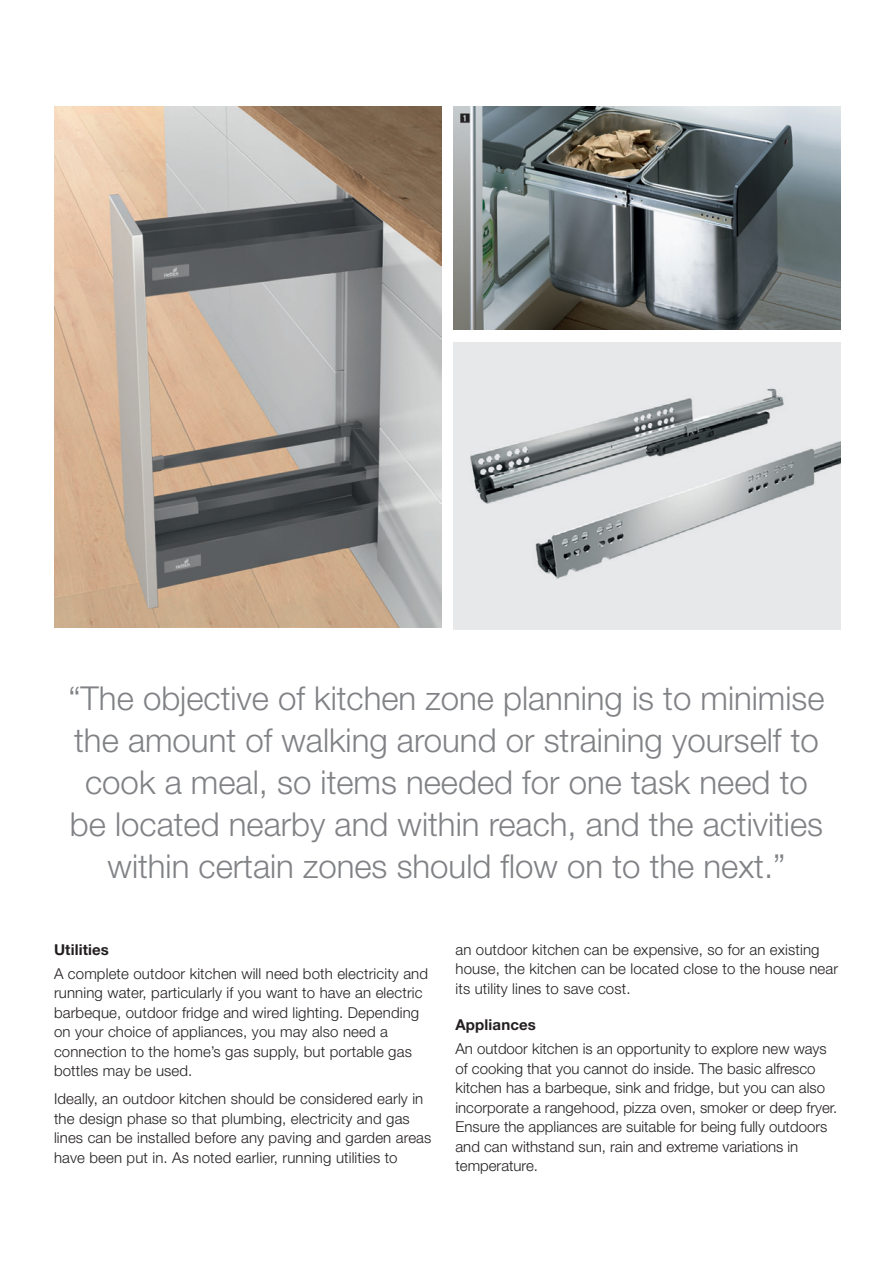
<style>
.page{position:relative;width:893px;height:1263px;background:#fff}
.page>*{position:absolute;margin:0;border:0;box-sizing:border-box;transform-origin:0 0}
.BC_Helvetica{font:300 33px/42px "Helvetica Neue LT Std";color:#808285;text-align:center}
.BC_Helvetica-2{font:300 15px/19.5px "Helvetica Neue LT Std";letter-spacing:.01em;color:#231f20}
.BC_Helvetica-3{font:700 15px "Helvetica Neue LT Std";letter-spacing:.01em;color:#231f20}
</style>
<div class="page">
<img style="left:54px;top:106px;width:387px;height:521px">
<img style="left:454px;top:106px;width:387px;height:223px">
<img style="left:454px;top:342px;width:387px;height:287px">
<p class="BC_Helvetica" style="left:68px;top:677px;width:758px">“The objective of kitchen zone planning is to minimise the amount of walking around or straining yourself to cook a meal, so items needed for one task need to be located nearby and within reach, and the activities within certain zones should flow on to the next.”</p>
<p class="BC_Helvetica-3" style="left:54px;top:940px;width:57px">Utilities</p>
<p class="BC_Helvetica-2" style="left:54px;top:963px;width:376px">A complete outdoor kitchen will need both electricity and running water, particularly if you want to have an electric barbeque, outdoor fridge and wired lighting. Depending on your choice of appliances, you may also need a connection to the home’s gas supply, but portable gas bottles may be used.</p>
<p class="BC_Helvetica-2" style="left:54px;top:1089px;width:379px">Ideally, an outdoor kitchen should be considered early in the design phase so that plumbing, electricity and gas lines can be installed before any paving and garden areas have been put in. As noted earlier, running utilities to</p>
<p class="BC_Helvetica-2" style="left:455px;top:939px;width:384px">an outdoor kitchen can be expensive, so for an existing house, the kitchen can be located close to the house near its utility lines to save cost.</p>
<p class="BC_Helvetica-3" style="left:455px;top:1016px;width:82px">Appliances</p>
<p class="BC_Helvetica-2" style="left:455px;top:1039px;width:383px">An outdoor kitchen is an opportunity to explore new ways of cooking that you cannot do inside. The basic alfresco kitchen has a barbeque, sink and fridge, but you can also incorporate a rangehood, pizza oven, smoker or deep fryer.<br>Ensure the appliances are suitable for being fully outdoors and can withstand sun, rain and extreme variations in temperature.</p>
</div>
